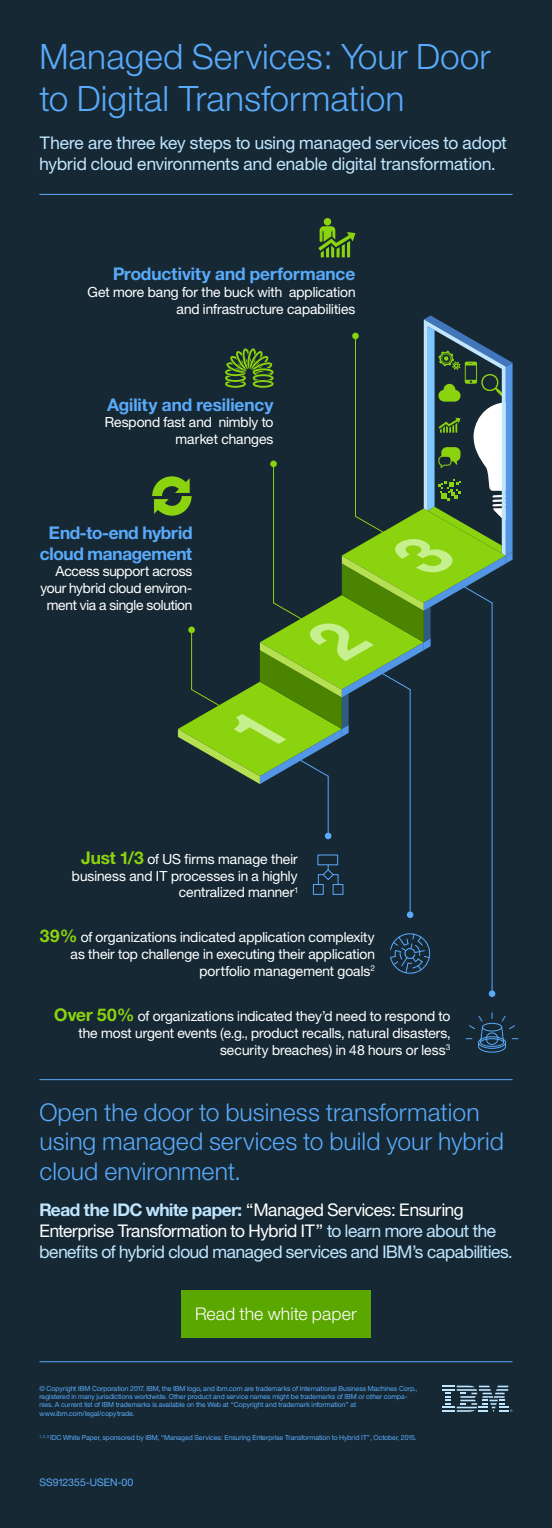
<style>
.page{position:relative;width:552px;height:1528px;background:#fff}
.page>*{position:absolute;margin:0;border:0;box-sizing:border-box;transform-origin:0 0}
.t1{font:35px/42px "Helv Neue Lightfor IBM";color:#5aaafa}
.t2{font:24.5px/29.4px "Helv Neue Lightfor IBM";color:#5aaafa}
.t3{font:17.5px/21px "Helv Neue Romanfor IBM";letter-spacing:-.015em;color:#c0e6ff}
.t4{font:17.5px/21px "Helv Neue Boldfor IBM";color:#5aaafa;text-align:center}
.t5{font:17.5px "Helv Neue Lightfor IBM";color:#fff}
.t6{font:14px/16.8px "Helv Neue Romanfor IBM";color:#fff;text-align:right}
.t7{font:10.5px "Helv Neue Romanfor IBM";letter-spacing:-.005em;color:#5aaafa}
.t8{font:7px/8.4px "Helv Neue Romanfor IBM";color:#5aaafa}
.s1{font-family:"Helv Neue Boldfor IBM";font-size:17.5px;color:#8bd20f}
.s2{font-family:"Helv Neue Boldfor IBM"}
.s3{color:#fff}
</style>
<div class="page">
<div style="left:0;top:0;width:551px;height:1528px;background:#152834"></div>
<div style="left:323px;top:218px;width:8px;height:8px;background:#8bd20f;border-radius:50%"></div>
<svg style="left:318px;top:226px;width:37px;height:31px"></svg>
<div style="left:313px;top:884px;width:10px;height:11px;border:1px solid #5aaafa"></div>
<div style="left:332px;top:884px;width:11px;height:11px;border:1px solid #5aaafa"></div>
<svg style="left:317px;top:865px;width:21px;height:20px"></svg>
<svg style="left:390px;top:933px;width:40px;height:41px"></svg>
<svg style="left:465px;top:1013px;width:52px;height:40px"></svg>
<hr style="left:327px;top:776px;width:1px;height:60px;background:#5aaafa">
<div style="left:324px;top:833px;width:7px;height:6px;background:#5aaafa;border-radius:50%"></div>
<hr style="left:409px;top:689px;width:1px;height:226px;background:#5aaafa">
<div style="left:406px;top:911px;width:7px;height:7px;background:#5aaafa;border-radius:50%"></div>
<hr style="left:491px;top:603px;width:1px;height:391px;background:#5aaafa">
<div style="left:488px;top:990px;width:7px;height:7px;background:#5aaafa;border-radius:50%"></div>
<svg style="left:152px;top:315px;width:360px;height:469px"></svg>
<hr style="left:39px;top:194px;width:473px;height:1px;background:#5aaafa">
<hr style="left:39px;top:1079px;width:473px;height:1px;background:#5aaafa">
<hr style="left:39px;top:1361px;width:473px;height:1px;background:#5aaafa">
<div style="left:181px;top:1291px;width:189px;height:47px;background:#5aa700"></div>
<svg style="left:442px;top:1385px;width:70px;height:27px"></svg>
<h1 class="t1" style="left:39px;top:35px;width:452px">Managed Services: Your Door to Digital Transformation</h1>
<p class="t3" style="left:39px;top:131px;width:468px">There are three key steps to using managed services to adopt hybrid cloud environments and enable digital transformation.</p>
<p class="t4" style="left:113px;top:263px;width:244px">Productivity and performance</p>
<p class="t6" style="left:87px;top:283px;width:269px">Get more bang for the buck with application and infrastructure capabilities</p>
<p class="t4" style="left:107px;top:393px;width:168px">Agility and resiliency</p>
<p class="t6" style="left:105px;top:414px;width:170px">Respond fast and nimbly to market changes</p>
<p class="t4" style="left:40px;top:521px;width:154px">End-to-end hybrid cloud management</p>
<p class="t6" style="left:40px;top:563px;width:153px">Access support across your hybrid cloud environ&shy;ment via a single solution</p>
<p class="t6" style="left:72px;top:850px;width:227px"><span class="s1">Just 1/3</span> of US firms manage their business and IT processes in a highly centralized manner<sup>1</sup></p>
<p class="t6" style="left:40px;top:928px;width:336px"><span class="s1">39%</span> of organizations indicated application complexity as their top challenge in executing their application portfolio management goals<sup>2</sup></p>
<p class="t6" style="left:54px;top:1008px;width:397px"><span class="s1">Over 50%</span> of organizations indicated they’d need to respond to the most urgent events (e.g., product recalls, natural disasters, security breaches) in 48 hours or less<sup>3</sup></p>
<h2 class="t2" style="left:39px;top:1097px;width:466px">Open the door to business transformation using managed services to build your hybrid cloud environment.</h2>
<p class="t3" style="left:39px;top:1199px;width:474px"><span class="s2">Read the IDC white paper:</span> <span class="s3">“Managed Services: Ensuring<br>Enterprise Transformation to Hybrid IT”</span> to learn more about the benefits of hybrid cloud managed services and IBM’s capabilities.</p>
<p class="t5" style="left:195px;top:1303px;width:163px">Read the white paper</p>
<p class="t8" style="left:39px;top:1384px;width:379px">© Copyright IBM Corporation 2017. IBM, the IBM logo, and ibm.com are trademarks of International Business Machines Corp., registered in many jurisdictions worldwide. Other product and service names might be trademarks of IBM or other compa&shy;nies. A current list of IBM trademarks is available on the Web at “Copyright and trademark information” at www.ibm.com/legal/copytrade.</p>
<p class="t8" style="left:39px;top:1433px;width:378px"><sup>1,</sup> <sup>2,</sup> <sup>3</sup> IDC White Paper, sponsored by IBM, “Managed Services: Ensuring Enterprise Transformation to Hybrid IT”, October, 2015.</p>
<p class="t7" style="left:39px;top:1476px;width:95px">SS912355-USEN-00</p>
</div>
